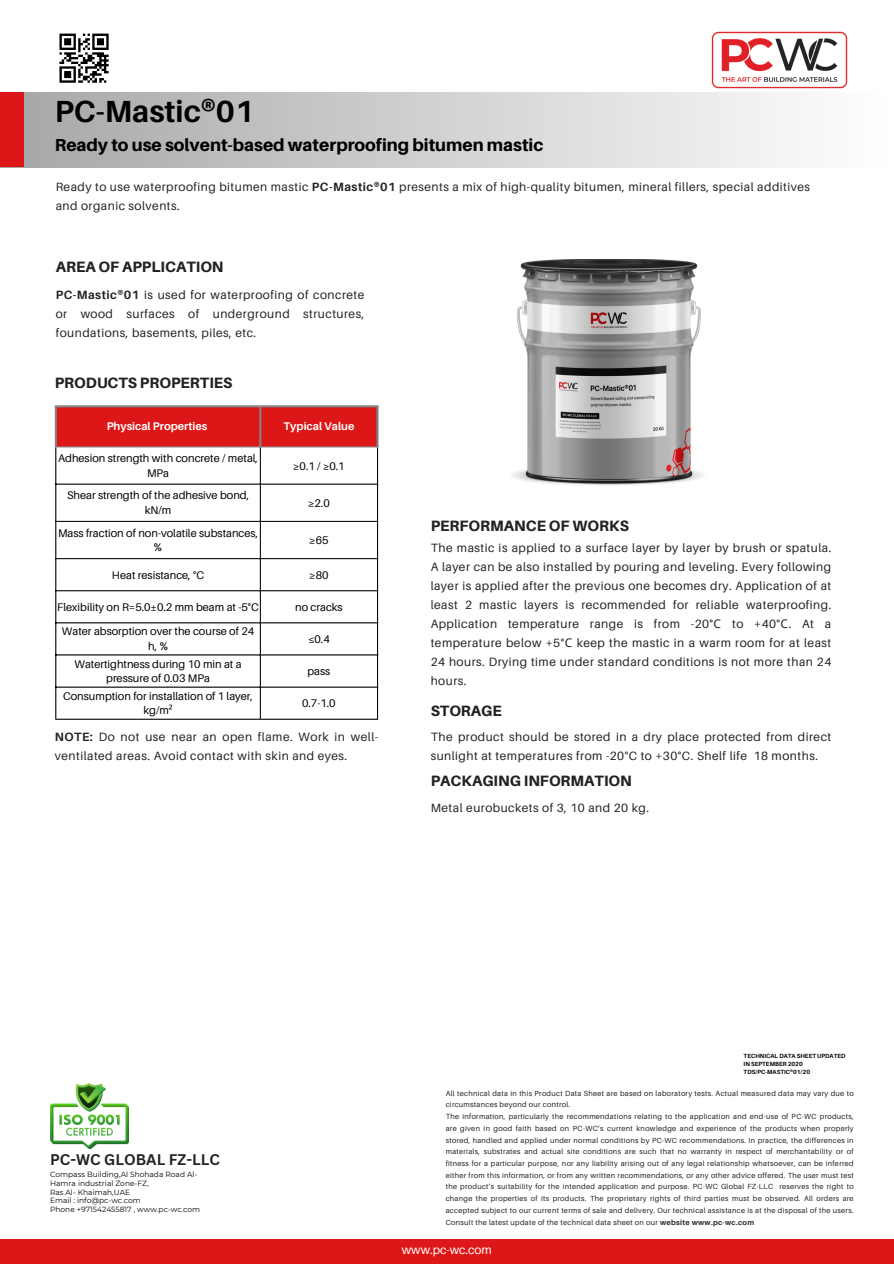
<style>
.page{position:relative;width:894px;height:1264px;background:#fff}
.page>*{position:absolute;margin:0;border:0;box-sizing:border-box;transform-origin:0 0}
.t1{font:700 30.6px "Aileron";color:#000}
.t2{font:800 17.4px "Aileron";color:#000}
.t3{font:800 15px "Aileron";color:#222}
.t4{font:700 15px "Canva Sans";color:#232323}
.t5{font:12px/19px "Aileron";letter-spacing:.04em;color:#222}
.t6{font:12px "Aileron";color:#fff}
.t7{font:11.1px/14.7px "Aileron";color:#000;text-align:center}
.t8{font:700 11.1px "Aileron";color:#fff}
.t9{font:7.5px/8.7px "Montserrat";color:#000}
.t10{font:7.35px/11.7px "Aileron";letter-spacing:.04em;color:#222}
.t11{font:700 6px/7.9px "Aileron";color:#000}
.s1{font-weight:700}
.s2{font-family:"Noto Sans"}
</style>
<div class="page">
<div style="left:0;top:93px;width:887px;height:74px;background:linear-gradient(to right,#a6a6a6,#fefefe)"></div>
<div style="left:0;top:93px;width:24px;height:74px;background:#dd1717"></div>
<div style="left:57px;top:407px;width:319px;height:39px;background:#dd1717"></div>
<hr style="left:55px;top:447px;width:1px;height:271px;background:#000">
<hr style="left:260px;top:447px;width:1px;height:271px;background:#000">
<hr style="left:377px;top:447px;width:1px;height:271px;background:#000">
<hr style="left:55px;top:483px;width:323px;height:1px;background:#000">
<hr style="left:55px;top:521px;width:323px;height:1px;background:#000">
<hr style="left:55px;top:558px;width:323px;height:1px;background:#000">
<hr style="left:55px;top:590px;width:323px;height:1px;background:#000">
<hr style="left:55px;top:622px;width:323px;height:1px;background:#000">
<hr style="left:55px;top:654px;width:323px;height:1px;background:#000">
<hr style="left:55px;top:686px;width:323px;height:1px;background:#000">
<hr style="left:55px;top:718px;width:323px;height:1px;background:#000">
<hr style="left:57px;top:446px;width:319px;height:1px;background:#848484">
<hr style="left:55px;top:407px;width:2px;height:40px;background:#848484">
<hr style="left:259px;top:407px;width:2px;height:40px;background:#848484">
<hr style="left:376px;top:407px;width:2px;height:40px;background:#848484">
<hr style="left:55px;top:405px;width:323px;height:2px;background:#848484">
<div style="left:0;top:1238px;width:893px;height:25px;background:#dd1717"></div>
<img style="left:711px;top:31px;width:136px;height:58px">
<svg style="left:59px;top:34px;width:50px;height:49px"></svg>
<img style="left:50px;top:1083px;width:79px;height:65px">
<img style="left:513px;top:259px;width:190px;height:226px">
<p class="t1" style="left:55px;top:92px;width:201px">PC-Mastic®01</p>
<h4 class="t2" style="left:55px;top:134px;width:490px">Ready to use solvent-based waterproofing bitumen mastic</h4>
<p class="t5" style="left:56px;top:177px;width:755px">Ready to use waterproofing bitumen mastic <span class="s1">PC-Mastic®01</span> presents a mix of high-quality bitumen, mineral fillers, special additives and organic solvents.</p>
<p class="t3" style="left:56px;top:258px;width:169px">AREA OF APPLICATION</p>
<p class="t5" style="left:56px;top:284px;width:310px;text-align:justify"><span class="s1">PC-Mastic®01</span> is used for waterproofing of concrete or wood surfaces of underground structures, foundations, basements, piles, etc.</p>
<p class="t3" style="left:55px;top:374px;width:179px">PRODUCTS PROPERTIES</p>
<p class="t8" style="left:107px;top:419px;width:102px">Physical Properties</p>
<p class="t8" style="left:283px;top:419px;width:73px">Typical Value</p>
<h1 class="t7" style="left:58px;top:450px;width:201px">Adhesion strength with concrete / metal,<br>MPa</h1>
<h2 class="t7" style="left:293px;top:458px;width:53px">≥0.1 / ≥0.1</h2>
<h4 class="t7" style="left:67px;top:488px;width:184px">Shear strength of the adhesive bond, kN/m</h4>
<h3 class="t7" style="left:308px;top:495px;width:23px">≥2.0</h3>
<h4 class="t7" style="left:58px;top:525px;width:201px">Mass fraction of non-volatile substances, %</h4>
<h3 class="t7" style="left:309px;top:532px;width:21px">≥65</h3>
<p class="t7" style="left:112px;top:567px;width:94px">Heat resistance, °C</p>
<p class="t7" style="left:309px;top:567px;width:21px">≥80</p>
<p class="t7" style="left:57px;top:599px;width:203px">Flexibility on R=5.0±0.2 mm beam at -5°C</p>
<p class="t7" style="left:295px;top:599px;width:49px">no cracks</p>
<p class="t7" style="left:62px;top:624px;width:194px">Water absorption over the course of 24 h,%</p>
<p class="t7" style="left:308px;top:631px;width:23px">≤0.4</p>
<p class="t7" style="left:74px;top:656px;width:169px">Watertightness during 10 min at a pressure of 0.03 MPa</p>
<p class="t7" style="left:307px;top:663px;width:24px">pass</p>
<p class="t7" style="left:63px;top:688px;width:191px">Consumption for installation of 1 layer, kg/m<span class="s2">²</span></p>
<p class="t7" style="left:302px;top:695px;width:35px">0.7-1.0</p>
<h5 class="t5" style="left:55px;top:727px;width:325px"><span class="s1">NOTE:</span> Do not use near an open flame. Work in well&shy;ventilated areas. Avoid contact with skin and eyes.</h5>
<h4 class="t3" style="left:430px;top:516px;width:200px">PERFORMANCE OF WORKS</h4>
<p class="t5" style="left:430px;top:538px;width:402px;text-align:justify">The mastic is applied to a surface layer by layer by brush or spatula.<br>A layer can be also installed by pouring and leveling. Every following layer is applied after the previous one becomes dry. Application of at least 2 mastic layers is recommended for reliable waterproofing.<br>Application temperature range is from -20°<span class="s2">С</span> to +40°<span class="s2">С</span>. At a temperature below +5°<span class="s2">С</span> keep the mastic in a warm room for at least 24 hours. Drying time under standard conditions is not more than 24 hours.</p>
<p class="t3" style="left:430px;top:701px;width:73px">STORAGE</p>
<p class="t5" style="left:430px;top:727px;width:402px">The product should be stored in a dry place protected from direct sunlight at temperatures from -20°C to +30°C. Shelf life 18 months.</p>
<h3 class="t3" style="left:430px;top:771px;width:202px">PACKAGING INFORMATION</h3>
<h5 class="t5" style="left:430px;top:798px;width:220px">Metal eurobuckets of 3, 10 and 20 kg.</h5>
<h3 class="t4" style="left:50px;top:1148px;width:171px">PC-WC GLOBAL FZ-LLC</h3>
<h4 class="t9" style="left:50px;top:1170px;width:151px">Compass Building,Al Shohada Road Al-<br>Hamra industrial Zone-FZ,<br>Ras Al- Khaimah,UAE<br>Email : info@pc-wc.com<br>Phone +971542455817 , www.pc-wc.com</h4>
<h4 class="t11" style="left:743px;top:1051px;width:103px">TECHNICAL DATA SHEET UPDATED<br>IN SEPTEMBER 2020</h4>
<h3 class="t11" style="left:743px;top:1067px;width:68px">TDS/PC-MASTIC®01/20</h3>
<h3 class="t10" style="left:445px;top:1087px;width:409px">All technical data in this Product Data Sheet are based on laboratory tests. Actual measured data may vary due to circumstances beyond our control.<br>The information, particularly the recommendations relating to the application and end-use of PC-WC products, are given in good faith based on PC-WC’s current knowledge and experience of the products when properly stored, handled and applied under normal conditions by PC-WC recommendations. In practice, the differences in materials, substrates and actual site conditions are such that no warranty in respect of merchantability or of fitness for a particular purpose, nor any liability arising out of any legal relationship whatsoever, can be inferred either from this information, or from any written recommendations, or any other advice offered. The user must test the product’s suitability for the intended application and purpose. PC-WC Global FZ-LLC reserves the right to change the properties of its products. The proprietary rights of third parties must be observed. All orders are accepted subject to our current terms of sale and delivery. Our technical assistance is at the disposal of the users.<br>Consult the latest update of the technical data sheet on our <span class="s1">website www.pc-wc.com</span></h3>
<p class="t6" style="left:402px;top:1242px;width:91px">www.pc-wc.com</p>
</div>
